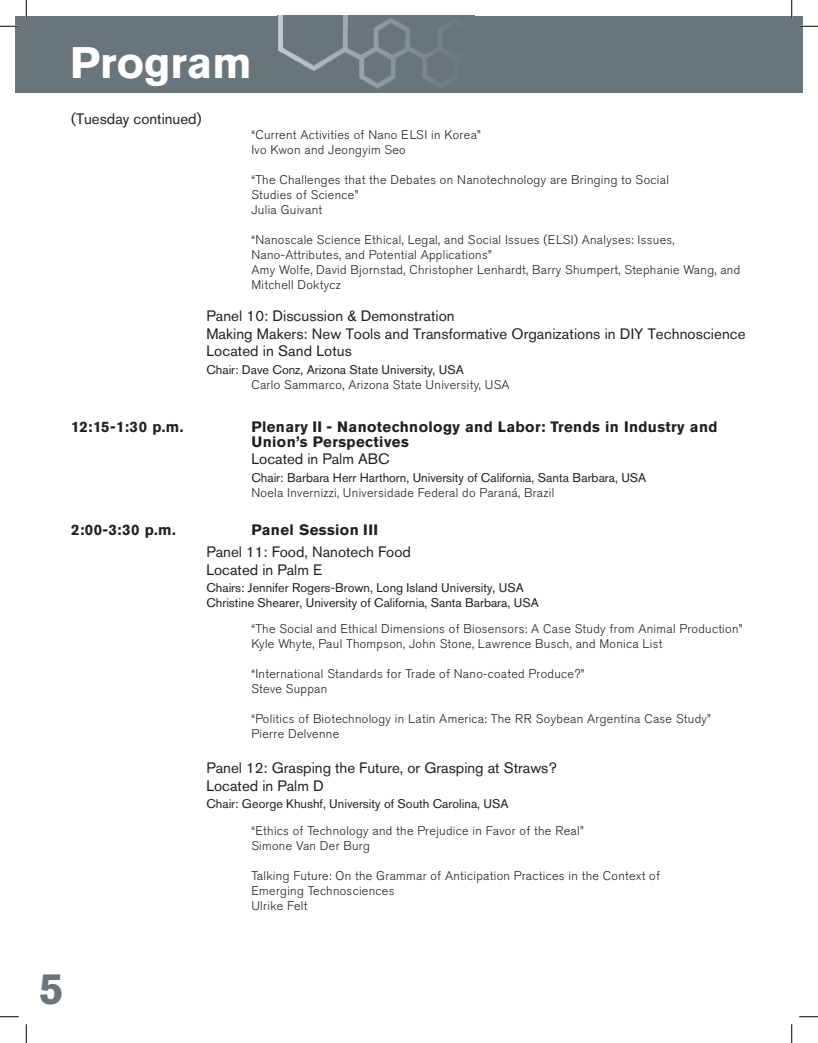
<style>
.page{position:relative;width:818px;height:1043px;background:#fff}
.page>*{position:absolute;margin:0;border:0;box-sizing:border-box;transform-origin:0 0}
.t1{font:700 43.75px "Akzidenz Grotesk Pro";color:#fff}
.t2{font:700 43.75px "Akzidenz Grotesk Pro";color:#6a747b}
.t3{font:15px/17.5px "Akzidenz Grotesk Pro";letter-spacing:.005em;color:#231f20}
.t4{font:700 15px/15px "Akzidenz Grotesk Pro";letter-spacing:.025em;color:#231f20}
.t5{font:300 12.5px/15px "Akzidenz Grotesk Pro";letter-spacing:.025em;color:#231f20}
.t6{font:12.5px/15px "Akzidenz Grotesk Pro";color:#231f20}
</style>
<div class="page">
<div style="left:15px;top:16px;width:787px;height:76px;background:#6a747b"></div>
<img style="left:278px;top:15px;width:196px;height:74px">
<svg style="left:0;top:25px;width:19px;height:2px"></svg>
<svg style="left:799px;top:25px;width:19px;height:2px"></svg>
<svg style="left:0;top:1016px;width:19px;height:1px"></svg>
<svg style="left:799px;top:1016px;width:19px;height:1px"></svg>
<svg style="left:25px;top:0;width:2px;height:19px"></svg>
<svg style="left:25px;top:1024px;width:2px;height:18px"></svg>
<svg style="left:791px;top:0;width:1px;height:19px"></svg>
<svg style="left:791px;top:1024px;width:1px;height:18px"></svg>
<h1 class="t1" style="left:70px;top:34px;width:183px">Program</h1>
<p class="t3" style="left:71px;top:110px;width:132px">(Tuesday continued)</p>
<p class="t5" style="left:251px;top:127px;width:231px">“Current Activities of Nano ELSI in Korea”<br>Ivo Kwon and Jeongyim Seo</p>
<p class="t5" style="left:251px;top:172px;width:419px">“The Challenges that the Debates on Nanotechnology are Bringing to Social<br>Studies of Science”<br>Julia Guivant</p>
<p class="t5" style="left:251px;top:232px;width:490px">“Nanoscale Science Ethical, Legal, and Social Issues (ELSI) Analyses: Issues, Nano-Attributes, and Potential Applications”<br>Amy Wolfe, David Bjornstad, Christopher Lenhardt, Barry Shumpert, Stephanie Wang, and Mitchell Doktycz</p>
<p class="t3" style="left:206px;top:307px;width:540px">Panel 10: Discussion &amp; Demonstration<br>Making Makers: New Tools and Transformative Organizations in DIY Technoscience<br>Located in Sand Lotus</p>
<p class="t6" style="left:206px;top:362px;width:259px">Chair: Dave Conz, Arizona State University, USA</p>
<p class="t5" style="left:251px;top:377px;width:260px">Carlo Sammarco, Arizona State University, USA</p>
<p class="t4" style="left:71px;top:419px;width:114px">12:15-1:30 p.m.</p>
<p class="t4" style="left:251px;top:419px;width:467px">Plenary II - Nanotechnology and Labor: Trends in Industry and<br>Union’s Perspectives</p>
<p class="t3" style="left:251px;top:450px;width:140px">Located in Palm ABC</p>
<p class="t6" style="left:251px;top:470px;width:396px">Chair: Barbara Herr Harthorn, University of California, Santa Barbara, USA</p>
<p class="t5" style="left:251px;top:485px;width:304px">Noela Invernizzi, Universidade Federal do Paraná, Brazil</p>
<p class="t4" style="left:71px;top:521px;width:106px">2:00-3:30 p.m.</p>
<p class="t4" style="left:251px;top:521px;width:128px">Panel Session III</p>
<p class="t3" style="left:206px;top:543px;width:206px">Panel 11: Food, Nanotech Food<br>Located in Palm E</p>
<p class="t6" style="left:206px;top:580px;width:334px">Chairs: Jennifer Rogers-Brown, Long Island University, USA<br>Christine Shearer, University of California, Santa Barbara, USA</p>
<p class="t5" style="left:251px;top:621px;width:492px">“The Social and Ethical Dimensions of Biosensors: A Case Study from Animal Production”<br>Kyle Whyte, Paul Thompson, John Stone, Lawrence Busch, and Monica List</p>
<p class="t5" style="left:251px;top:666px;width:334px">“International Standards for Trade of Nano-coated Produce?”<br>Steve Suppan</p>
<p class="t5" style="left:251px;top:711px;width:461px">“Politics of Biotechnology in Latin America: The RR Soybean Argentina Case Study”<br>Pierre Delvenne</p>
<p class="t3" style="left:206px;top:759px;width:352px">Panel 12: Grasping the Future, or Grasping at Straws?<br>Located in Palm D</p>
<p class="t6" style="left:206px;top:796px;width:303px">Chair: George Khushf, University of South Carolina, USA</p>
<p class="t5" style="left:251px;top:822px;width:334px">“Ethics of Technology and the Prejudice in Favor of the Real”<br>Simone Van Der Burg</p>
<p class="t5" style="left:251px;top:867px;width:410px">Talking Future: On the Grammar of Anticipation Practices in the Context of<br>Emerging Technosciences<br>Ulrike Felt</p>
<h1 class="t2" style="left:39px;top:959px;width:26px">5</h1>
</div>
